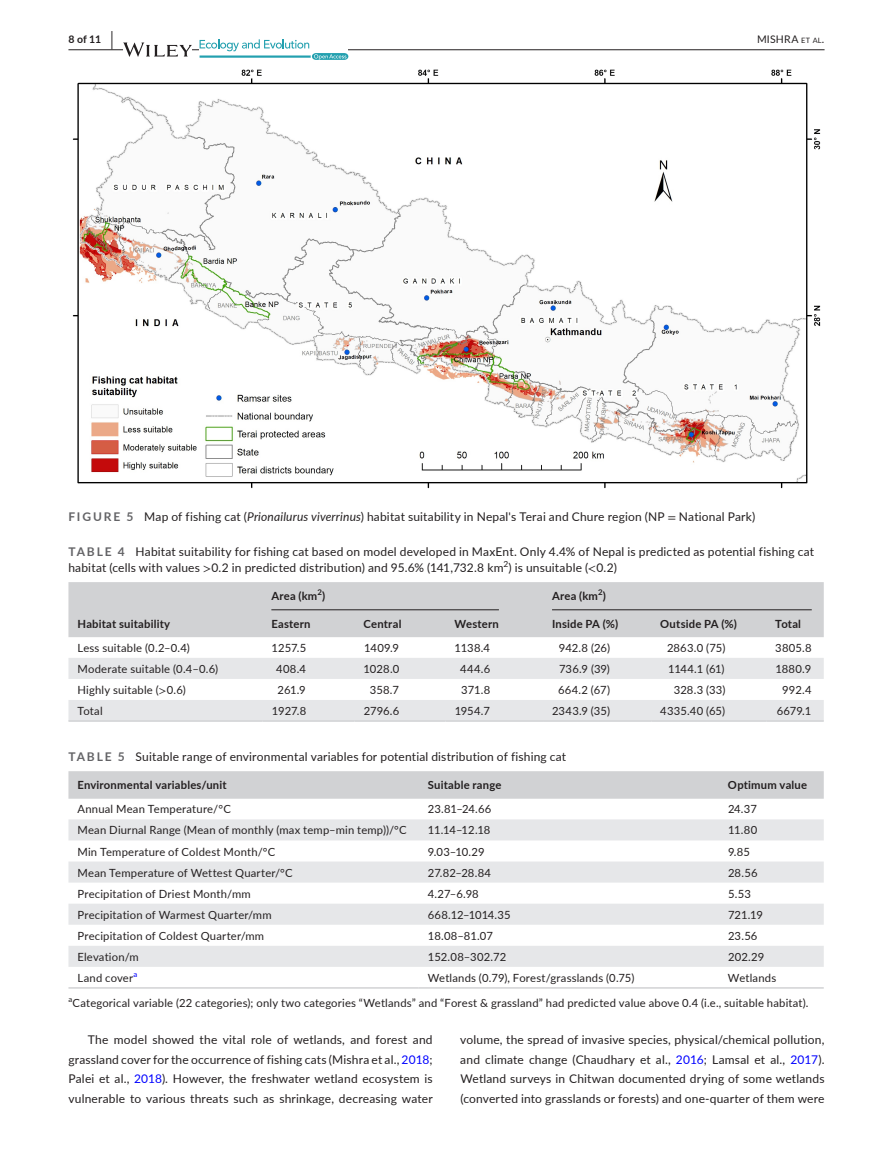
<style>
.page{position:relative;width:893px;height:1174px;background:#fff}
.page>*{position:absolute;margin:0;border:0;box-sizing:border-box;transform-origin:0 0}
.t1{font:12px/19.5px "Lato";letter-spacing:.015em;color:#231f20;text-align:justify}
.t2{font:11.25px "Lato";letter-spacing:.015em;color:#231f20}
.t3{font:700 11.25px "Lato";letter-spacing:.02em;color:#231f20}
.t4{font:10.5px "Lato";letter-spacing:.015em;color:#231f20}
.t5{font:700 10.5px "Lato";color:#231f20}
.t6{font:8.4px "Lato";color:#231f20}
.t7{font:700 7.8px "Lato";color:#231f20}
.t8{font:7.8px "Lato";color:#00f}
.t9{font:7.8px "Lato";color:#231f20}
.s1{font-size:19.5px}
.s2{font-size:7.35px}
.s3{font-weight:700;color:#636366}
.s4{font-style:italic}
.s5{font-family:"STIX"}
.s6{color:#00f}
</style>
<div class="page">
<hr style="left:68px;top:49px;width:756px;height:1px;background:#231f20">
<svg style="left:123px;top:42px;width:69px;height:15px"></svg>
<svg style="left:200px;top:39px;width:148px;height:21px"></svg>
<img style="left:72px;top:69px;width:749px;height:420px">
<div style="left:68px;top:582px;width:756px;height:55px;background:#d1d2d4"></div>
<svg style="left:68px;top:658px;width:756px;height:62px;fill:#e6e7e9"></svg>
<hr style="left:68px;top:720px;width:194px;height:2px;background:#d1d2d4">
<hr style="left:262px;top:720px;width:93px;height:2px;background:#d1d2d4">
<hr style="left:355px;top:720px;width:91px;height:2px;background:#d1d2d4">
<hr style="left:446px;top:720px;width:97px;height:2px;background:#d1d2d4">
<hr style="left:543px;top:720px;width:108px;height:2px;background:#d1d2d4">
<hr style="left:651px;top:720px;width:115px;height:2px;background:#d1d2d4">
<hr style="left:766px;top:720px;width:58px;height:2px;background:#d1d2d4">
<hr style="left:271px;top:609px;width:228px;height:1px;background:#231f20">
<hr style="left:552px;top:609px;width:260px;height:1px;background:#231f20">
<div style="left:68px;top:771px;width:756px;height:27px;background:#d1d2d4"></div>
<svg style="left:68px;top:819px;width:756px;height:147px;fill:#e6e7e9"></svg>
<hr style="left:68px;top:987px;width:351px;height:1px;background:#d1d2d4">
<hr style="left:419px;top:987px;width:300px;height:1px;background:#d1d2d4">
<hr style="left:719px;top:987px;width:105px;height:1px;background:#d1d2d4">
<p class="t5" style="left:68px;top:31px;width:46px">8 of 11 <span class="s1">|</span></p>
<p class="t4" style="left:757px;top:31px;width:69px">MISHRA <span class="s2">et al</span>.</p>
<p class="t1" style="left:68px;top:506px;width:688px"><span class="s3">FIGURE 5</span> Map of fishing cat (<span class="s4">Prionailurus viverrinus</span>) habitat suitability in Nepal's Terai and Chure region (NP <span class="s5">=</span> National Park)</p>
<p class="t1" style="left:68px;top:543px;width:747px;line-height:16.5px"><span class="s3">TABLE 4</span> Habitat suitability for fishing cat based on model developed in MaxEnt. Only 4.4% of Nepal is predicted as potential fishing cat habitat (cells with values <span class="s5">&gt;</span>0.2 in predicted distribution) and 95.6% (141,732.8 km ) is unsuitable (<span class="s5">&lt;</span>0.2)</p>
<p class="t6" style="left:504px;top:558px;width:6px">2</p>
<p class="t3" style="left:77px;top:615px;width:94px">Habitat suitability</p>
<p class="t7" style="left:317px;top:587px;width:6px">2</p>
<p class="t3" style="left:552px;top:588px;width:55px">Area (km )</p>
<p class="t7" style="left:598px;top:587px;width:6px">2</p>
<p class="t3" style="left:271px;top:588px;width:55px">Area (km )</p>
<p class="t3" style="left:271px;top:615px;width:41px">Eastern</p>
<p class="t3" style="left:364px;top:615px;width:39px">Central</p>
<p class="t3" style="left:455px;top:615px;width:46px">Western</p>
<p class="t3" style="left:552px;top:615px;width:68px">Inside PA (%)</p>
<p class="t3" style="left:660px;top:615px;width:78px">Outside PA (%)</p>
<p class="t3" style="left:775px;top:615px;width:27px">Total</p>
<p class="t2" style="left:77px;top:639px;width:114px">Less suitable (0.2–0.4)</p>
<p class="t2" style="left:271px;top:639px;width:36px">1257.5</p>
<p class="t2" style="left:364px;top:639px;width:36px">1409.9</p>
<p class="t2" style="left:455px;top:639px;width:37px">1138.4</p>
<p class="t2" style="left:559px;top:639px;width:53px">942.8 (26)</p>
<p class="t2" style="left:667px;top:639px;width:60px">2863.0 (75)</p>
<p class="t2" style="left:775px;top:639px;width:38px">3805.8</p>
<p class="t2" style="left:77px;top:661px;width:142px">Moderate suitable (0.4–0.6)</p>
<p class="t2" style="left:276px;top:661px;width:31px">408.4</p>
<p class="t2" style="left:364px;top:661px;width:37px">1028.0</p>
<p class="t2" style="left:460px;top:661px;width:32px">444.6</p>
<p class="t2" style="left:559px;top:661px;width:52px">736.9 (39)</p>
<p class="t2" style="left:668px;top:661px;width:58px">1144.1 (61)</p>
<p class="t2" style="left:775px;top:661px;width:37px">1880.9</p>
<p class="t2" style="left:77px;top:682px;width:110px">Highly suitable (<span class="s5">&gt;</span>0.6)</p>
<p class="t2" style="left:278px;top:682px;width:30px">261.9</p>
<p class="t2" style="left:370px;top:682px;width:31px">358.7</p>
<p class="t2" style="left:461px;top:682px;width:31px">371.8</p>
<p class="t2" style="left:558px;top:682px;width:53px">664.2 (67)</p>
<p class="t2" style="left:674px;top:682px;width:53px">328.3 (33)</p>
<p class="t2" style="left:782px;top:682px;width:31px">992.4</p>
<p class="t2" style="left:77px;top:703px;width:27px">Total</p>
<p class="t2" style="left:272px;top:703px;width:36px">1927.8</p>
<p class="t2" style="left:364px;top:703px;width:37px">2796.6</p>
<p class="t2" style="left:455px;top:703px;width:37px">1954.7</p>
<p class="t2" style="left:552px;top:703px;width:60px">2343.9 (35)</p>
<p class="t2" style="left:660px;top:703px;width:66px">4335.40 (65)</p>
<p class="t2" style="left:777px;top:703px;width:36px">6679.1</p>
<p class="t1" style="left:68px;top:747px;width:499px"><span class="s3">TABLE 5</span> Suitable range of environmental variables for potential distribution of fishing cat</p>
<p class="t3" style="left:77px;top:777px;width:151px">Environmental variables/unit</p>
<p class="t3" style="left:428px;top:777px;width:75px">Suitable range</p>
<p class="t3" style="left:728px;top:777px;width:81px">Optimum value</p>
<p class="t2" style="left:77px;top:801px;width:155px">Annual Mean Temperature/°C</p>
<p class="t2" style="left:428px;top:801px;width:65px">23.81–24.66</p>
<p class="t2" style="left:728px;top:801px;width:30px">24.37</p>
<p class="t2" style="left:77px;top:822px;width:331px">Mean Diurnal Range (Mean of monthly (max temp–min temp))/°C</p>
<p class="t2" style="left:428px;top:822px;width:64px">11.14–12.18</p>
<p class="t2" style="left:728px;top:822px;width:31px">11.80</p>
<p class="t2" style="left:77px;top:843px;width:199px">Min Temperature of Coldest Month/°C</p>
<p class="t2" style="left:428px;top:843px;width:58px">9.03–10.29</p>
<p class="t2" style="left:728px;top:843px;width:23px">9.85</p>
<p class="t2" style="left:78px;top:864px;width:217px">Mean Temperature of Wettest Quarter/°C</p>
<p class="t2" style="left:428px;top:864px;width:65px">27.82–28.84</p>
<p class="t2" style="left:728px;top:864px;width:31px">28.56</p>
<p class="t2" style="left:78px;top:885px;width:175px">Precipitation of Driest Month/mm</p>
<p class="t2" style="left:428px;top:885px;width:52px">4.27–6.98</p>
<p class="t2" style="left:728px;top:885px;width:24px">5.53</p>
<p class="t2" style="left:78px;top:906px;width:196px">Precipitation of Warmest Quarter/mm</p>
<p class="t2" style="left:428px;top:906px;width:84px">668.12–1014.35</p>
<p class="t2" style="left:728px;top:906px;width:36px">721.19</p>
<p class="t2" style="left:78px;top:927px;width:188px">Precipitation of Coldest Quarter/mm</p>
<p class="t2" style="left:428px;top:927px;width:67px">18.08–81.07</p>
<p class="t2" style="left:728px;top:927px;width:31px">23.56</p>
<p class="t2" style="left:78px;top:948px;width:63px">Elevation/m</p>
<p class="t2" style="left:428px;top:948px;width:80px">152.08–302.72</p>
<p class="t2" style="left:728px;top:948px;width:38px">202.29</p>
<p class="t2" style="left:78px;top:969px;width:57px">Land cover</p>
<p class="t8" style="left:133px;top:968px;width:5px">a</p>
<p class="t2" style="left:428px;top:969px;width:208px">Wetlands (0.79), Forest/grasslands (0.75)</p>
<p class="t2" style="left:728px;top:969px;width:50px">Wetlands</p>
<p class="t9" style="left:68px;top:993px;width:5px">a</p>
<p class="t2" style="left:73px;top:994px;width:737px">Categorical variable (22 categories); only two categories “Wetlands” and “Forest &amp; grassland” had predicted value above 0.4 (i.e., suitable habitat).</p>
<p class="t1" style="left:68px;top:1029px;width:366px;text-indent:20px">The model showed the vital role of wetlands, and forest and grassland cover for the occurrence of fishing cats (Mishra et al., <span class="s6">2018</span>; Palei et al., <span class="s6">2018</span>). However, the freshwater wetland ecosystem is vulnerable to various threats such as shrinkage, decreasing water</p>
<p class="t1" style="left:460px;top:1029px;width:366px">volume, the spread of invasive species, physical/chemical pollution, and climate change (Chaudhary et al., <span class="s6">2016</span>; Lamsal et al., <span class="s6">2017</span>).<br>Wetland surveys in Chitwan documented drying of some wetlands (converted into grasslands or forests) and one-quarter of them were</p>
</div>
